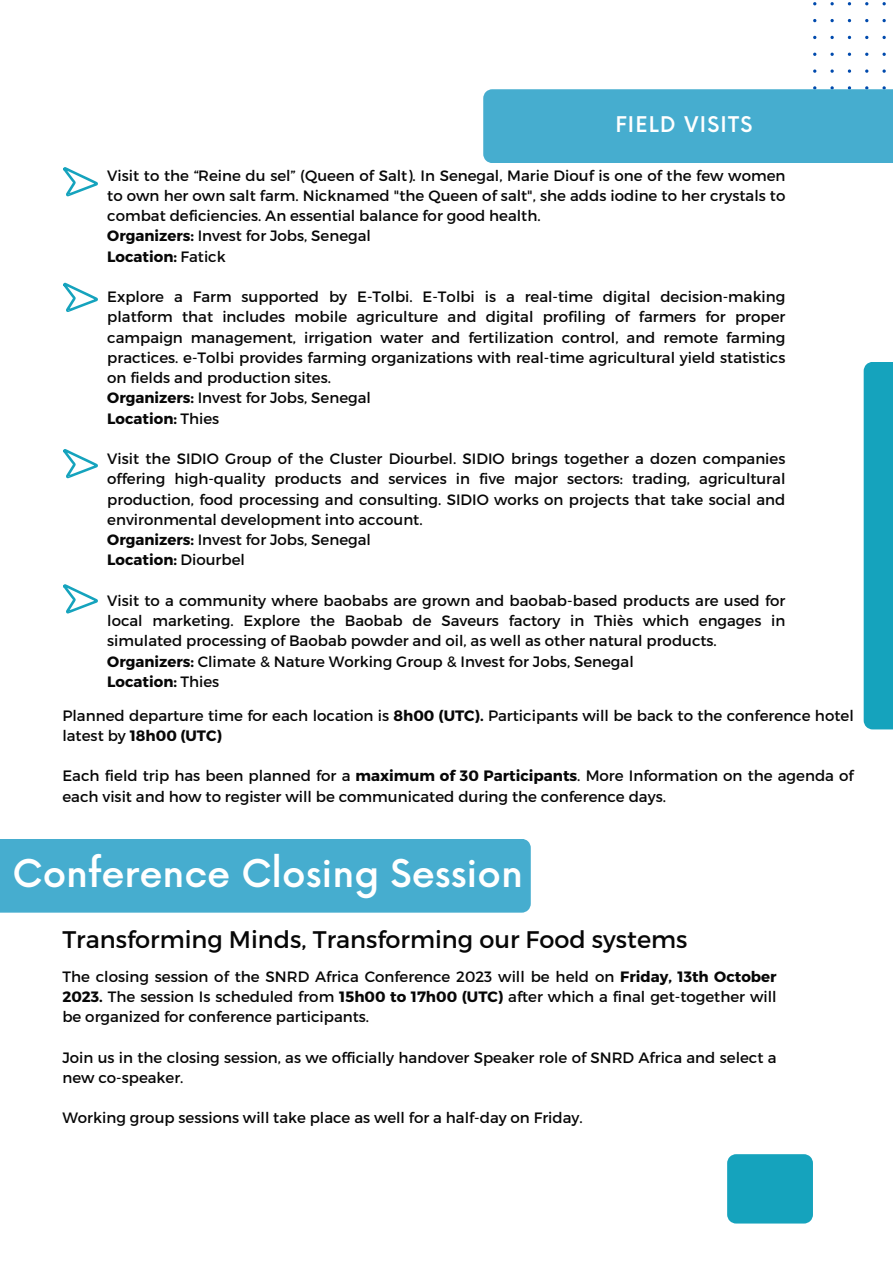
<style>
.page{position:relative;width:893px;height:1264px;background:#fff}
.page>*{position:absolute;margin:0;border:0;box-sizing:border-box;transform-origin:0 0}
.t1{font:500 37.2px "Now";color:#fff}
.t2{font:24px "Montserrat";color:#070707}
.t3{font:500 21px "Now";letter-spacing:.06em;color:#fff}
.t4{font:15px/20.2px "Montserrat";color:#070707;text-align:justify}
.t5{font:700 15px "Montserrat";color:#070707}
.s1{font-weight:700}
.s2{font-weight:400}
</style>
<div class="page">
<div style="left:863px;top:362px;width:29px;height:367px;background:#15a3bd"></div>
<div style="left:727px;top:1154px;width:85px;height:69px;background:#15a3bd"></div>
<svg style="left:483px;top:2px;width:409px;height:161px"></svg>
<svg style="left:63px;top:167px;width:35px;height:30px"></svg>
<svg style="left:63px;top:282px;width:35px;height:30px"></svg>
<svg style="left:63px;top:449px;width:35px;height:30px"></svg>
<svg style="left:63px;top:584px;width:35px;height:30px"></svg>
<div style="left:0;top:839px;width:530px;height:73px;background:#46adcf"></div>
<p class="t3" style="left:615px;top:113px;width:138px">FIELD VISITS</p>
<p class="t4" style="left:107px;top:164px;width:679px">Visit to the “Reine du sel” (Queen of Salt). In Senegal, Marie Diouf is one of the few women to own her own salt farm. Nicknamed "the Queen of salt", she adds iodine to her crystals to combat deficiencies. An essential balance for good health.</p>
<p class="t4" style="left:107px;top:225px;width:265px"><span class="s1">Organizers:</span> Invest for Jobs, Senegal</p>
<p class="t5" style="left:107px;top:247px;width:120px">Location: <span class="s2">Fatick</span></p>
<p class="t4" style="left:107px;top:286px;width:679px">Explore a Farm supported by E-Tolbi. E-Tolbi is a real-time digital decision-making platform that includes mobile agriculture and digital profiling of farmers for proper campaign management, irrigation water and fertilization control, and remote farming practices. e-Tolbi provides farming organizations with real-time agricultural yield statistics on fields and production sites.</p>
<p class="t4" style="left:107px;top:387px;width:265px"><span class="s1">Organizers:</span> Invest for Jobs, Senegal</p>
<p class="t5" style="left:107px;top:408px;width:114px">Location: <span class="s2">Thies</span></p>
<p class="t4" style="left:107px;top:448px;width:679px">Visit the SIDIO Group of the Cluster Diourbel. SIDIO brings together a dozen companies offering high-quality products and services in five major sectors: trading, agricultural production, food processing and consulting. SIDIO works on projects that take social and environmental development into account.</p>
<p class="t4" style="left:107px;top:529px;width:265px"><span class="s1">Organizers:</span> Invest for Jobs, Senegal</p>
<p class="t5" style="left:107px;top:550px;width:139px">Location: <span class="s2">Diourbel</span></p>
<p class="t4" style="left:107px;top:589px;width:679px">Visit to a community where baobabs are grown and baobab-based products are used for local marketing. Explore the Baobab de Saveurs factory in Thiès which engages in simulated processing of Baobab powder and oil, as well as other natural products.</p>
<p class="t4" style="left:107px;top:650px;width:528px"><span class="s1">Organizers:</span> Climate &amp; Nature Working Group &amp; Invest for Jobs, Senegal</p>
<p class="t5" style="left:107px;top:671px;width:114px">Location: <span class="s2">Thies</span></p>
<p class="t4" style="left:62px;top:704px;width:792px">Planned departure time for each location is <span class="s1">8h00 (UTC).</span> Participants will be back to the conference hotel latest by <span class="s1">18h00 (UTC)</span></p>
<p class="t4" style="left:62px;top:765px;width:792px">Each field trip has been planned for a <span class="s1">maximum of 30 Participants</span>. More Information on the agenda of each visit and how to register will be communicated during the conference days.</p>
<p class="t1" style="left:12px;top:853px;width:512px">Conference Closing Session</p>
<p class="t2" style="left:62px;top:924px;width:626px">Transforming Minds, Transforming our Food systems</p>
<p class="t4" style="left:62px;top:965px;width:715px">The closing session of the SNRD Africa Conference 2023 will be held on <span class="s1">Friday, 13th October 2023.</span> The session Is scheduled from <span class="s1">15h00 to 17h00 (UTC)</span> after which a final get-together will be organized for conference participants.</p>
<p class="t4" style="left:62px;top:1046px;width:715px">Join us in the closing session, as we officially handover Speaker role of SNRD Africa and select a new co-speaker.</p>
<p class="t4" style="left:62px;top:1107px;width:522px">Working group sessions will take place as well for a half-day on Friday.</p>
</div>
